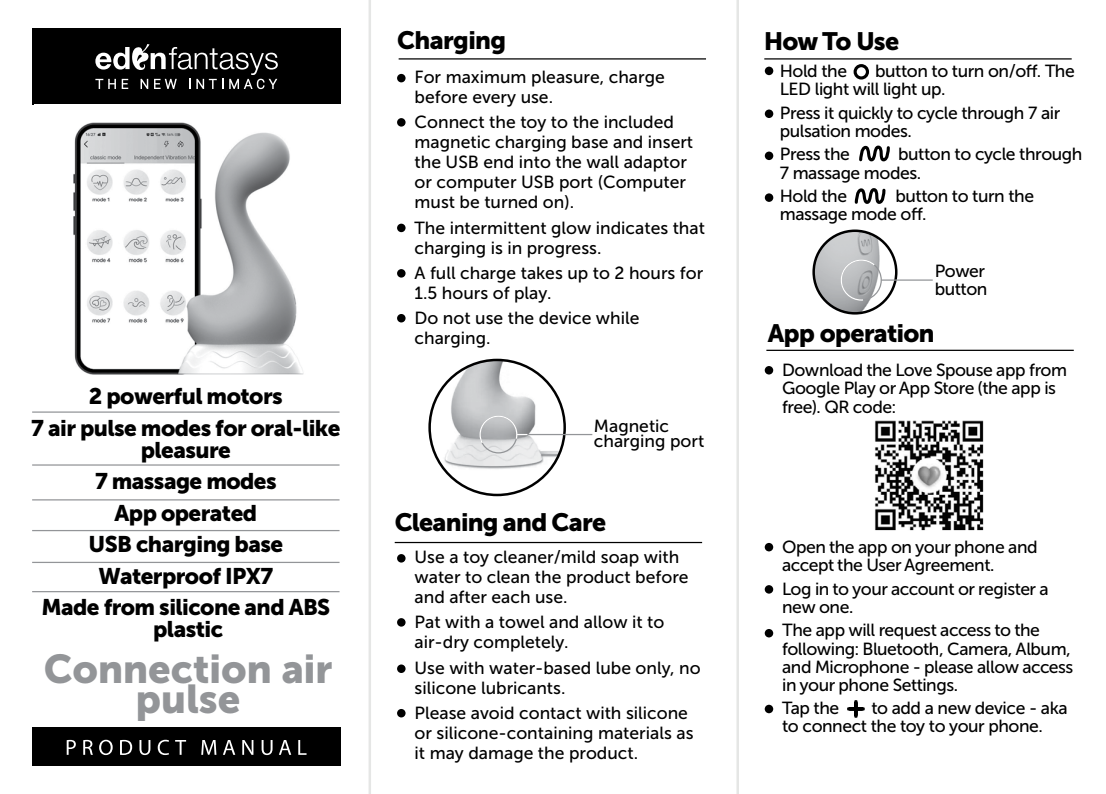
<style>
.page{position:relative;width:1106px;height:794px;background:#fff}
.page>*{position:absolute;margin:0;border:0;box-sizing:border-box;transform-origin:0 0}
.t1{font:40px/30px "Museo Sans Cyrl 900";color:#939598;text-align:center}
.t2{font:25px "Museo Sans 900";letter-spacing:-.03em;color:#000}
.t3{font:25px "Museo Sans Cyrl 900";letter-spacing:-.025em;color:#000}
.t4{font:22.5px/31.2px "Museo Sans 900";letter-spacing:-.025em;color:#000;text-align:center}
.t5{font:17.5px/20px "Museo Sans 500";color:#000}
.t6{font:17.5px/18.2px "Museo Sans Cyrl 500";letter-spacing:-.025em;color:#000}
.t7{font:17.5px/18.2px "Museo Sans 500";letter-spacing:-.025em;color:#000}
</style>
<div class="page">
<div style="left:32px;top:726px;width:309px;height:39px;background:#000"></div>
<div style="left:32px;top:28px;width:309px;height:77px;background:#000"></div>
<svg style="left:95px;top:44px;width:183px;height:45px"></svg>
<img style="left:35px;top:104px;width:306px;height:271px">
<svg style="left:67px;top:739px;width:239px;height:16px"></svg>
<hr style="left:32px;top:464px;width:307px;height:1px;background:#939598">
<hr style="left:32px;top:499px;width:307px;height:1px;background:#939598">
<hr style="left:32px;top:530px;width:307px;height:1px;background:#939598">
<hr style="left:32px;top:562px;width:307px;height:1px;background:#939598">
<hr style="left:32px;top:591px;width:307px;height:1px;background:#939598">
<hr style="left:32px;top:411px;width:307px;height:2px;background:#939598">
<hr style="left:398px;top:58px;width:308px;height:2px;background:#000">
<div style="left:397px;top:118px;width:8px;height:9px;background:#000;border-radius:50%"></div>
<div style="left:397px;top:224px;width:8px;height:8px;background:#000;border-radius:50%"></div>
<div style="left:397px;top:269px;width:8px;height:9px;background:#000;border-radius:50%"></div>
<div style="left:397px;top:314px;width:8px;height:8px;background:#000;border-radius:50%"></div>
<div style="left:397px;top:74px;width:8px;height:8px;background:#000;border-radius:50%"></div>
<img style="left:429px;top:360px;width:135px;height:135px;border-radius:67px">
<hr style="left:517px;top:434px;width:75px;height:1px;background:#939598">
<hr style="left:368px;top:0;width:3px;height:794px;background:#e5e6e5">
<hr style="left:736px;top:0;width:3px;height:794px;background:#e5e6e5">
<hr style="left:395px;top:542px;width:307px;height:1px;background:#000">
<div style="left:397px;top:618px;width:8px;height:8px;background:#000;border-radius:50%"></div>
<div style="left:397px;top:664px;width:8px;height:9px;background:#000;border-radius:50%"></div>
<div style="left:397px;top:709px;width:8px;height:8px;background:#000;border-radius:50%"></div>
<div style="left:397px;top:554px;width:8px;height:8px;background:#000;border-radius:50%"></div>
<div style="left:479px;top:415px;width:38px;height:38px;border:1px solid #939598;border-radius:50%"></div>
<svg style="left:479px;top:415px;width:48px;height:29px"></svg>
<hr style="left:764px;top:58px;width:307px;height:2px;background:#000">
<div style="left:764px;top:67px;width:9px;height:8px;background:#000;border-radius:50%"></div>
<svg style="left:764px;top:109px;width:9px;height:9px"></svg>
<div style="left:764px;top:152px;width:9px;height:8px;background:#000;border-radius:50%"></div>
<svg style="left:764px;top:193px;width:9px;height:9px"></svg>
<img style="left:813px;top:231px;width:83px;height:82px;border-radius:41px">
<div style="left:812px;top:229px;width:85px;height:85px;border:2px solid #000;border-radius:50%"></div>
<hr style="left:881px;top:279px;width:51px;height:2px;background:#939598">
<div style="left:840px;top:259px;width:41px;height:42px;border:1px solid #939598;border-radius:50%"></div>
<svg style="left:840px;top:259px;width:36px;height:42px;background:#b7b9bb"></svg>
<svg style="left:859px;top:145px;width:31px;height:17px"></svg>
<svg style="left:854px;top:188px;width:32px;height:16px"></svg>
<div style="left:853px;top:64px;width:16px;height:16px;border:3px solid #000;border-radius:50%"></div>
<div style="left:764px;top:366px;width:9px;height:8px;background:#000;border-radius:50%"></div>
<div style="left:764px;top:543px;width:9px;height:8px;background:#000;border-radius:50%"></div>
<div style="left:764px;top:585px;width:9px;height:8px;background:#000;border-radius:50%"></div>
<div style="left:764px;top:629px;width:9px;height:8px;background:#000;border-radius:50%"></div>
<svg style="left:764px;top:704px;width:9px;height:9px"></svg>
<hr style="left:766px;top:350px;width:307px;height:1px;background:#000">
<svg style="left:847px;top:700px;width:18px;height:18px"></svg>
<img style="left:875px;top:420px;width:109px;height:111px">
<p class="t4" style="left:31px;top:380px;width:310px">2 powerful motors<br>7 air pulse modes for oral-like</p>
<p class="t4" style="left:41px;top:434px;width:290px">pleasure<br>7 massage modes<br>App operated<br>USB charging base<br>Waterproof IPX7<br>Made from silicone and ABS</p>
<p class="t4" style="left:153px;top:614px;width:71px">plastic</p>
<h1 class="t1" style="left:44px;top:653px;width:290px">Connection air pulse</h1>
<h2 class="t2" style="left:397px;top:26px;width:111px">Charging</h2>
<p class="t5" style="left:414px;top:67px;width:252px">For maximum pleasure, charge before every use.</p>
<p class="t5" style="left:414px;top:112px;width:280px">Connect the toy to the included magnetic charging base and insert the USB end into the wall adaptor or computer USB port (Computer must be turned on).</p>
<p class="t5" style="left:414px;top:218px;width:292px">The intermittent glow indicates that charging is in progress.</p>
<p class="t5" style="left:414px;top:263px;width:290px">A full charge takes up to 2 hours for<br>1.5 hours of play.</p>
<p class="t5" style="left:414px;top:308px;width:226px">Do not use the device while charging.</p>
<p class="t5" style="left:594px;top:418px;width:112px;line-height:15px">Magnetic charging port</p>
<h2 class="t2" style="left:395px;top:508px;width:213px">Cleaning and Care</h2>
<p class="t5" style="left:414px;top:547px;width:275px">Use a toy cleaner/mild soap with water to clean the product before and after each use.</p>
<p class="t5" style="left:414px;top:612px;width:251px">Pat with a towel and allow it to air-dry completely.</p>
<p class="t5" style="left:414px;top:658px;width:287px">Use with water-based lube only, no silicone lubricants.</p>
<p class="t5" style="left:414px;top:703px;width:280px">Please avoid contact with silicone or silicone-containing materials as it may damage the product.</p>
<h2 class="t3" style="left:764px;top:27px;width:136px">How To Use</h2>
<p class="t5" style="left:779px;top:61px;width:69px">Hold the</p>
<p class="t7" style="left:779px;top:62px;width:296px;text-indent:95px">button to turn on/off. The<br>LED light will light up.</p>
<p class="t7" style="left:779px;top:104px;width:282px">Press it quickly to cycle through 7 air pulsation modes.</p>
<p class="t7" style="left:779px;top:145px;width:72px">Press the</p>
<p class="t7" style="left:779px;top:145px;width:304px;text-indent:118px">button to cycle through<br>7 massage modes.</p>
<p class="t5" style="left:779px;top:186px;width:69px">Hold the</p>
<p class="t7" style="left:779px;top:187px;width:256px;text-indent:116px">button to turn the massage mode off.</p>
<p class="t7" style="left:934px;top:263px;width:54px;line-height:17.5px">Power button</p>
<h2 class="t3" style="left:767px;top:319px;width:168px">App operation</h2>
<p class="t6" style="left:782px;top:361px;width:286px">Download the Love Spouse app from<br>Google Play or App Store (the app is free). QR code:</p>
<p class="t6" style="left:782px;top:538px;width:257px">Open the app on your phone and accept the User Agreement.</p>
<p class="t6" style="left:782px;top:580px;width:268px">Log in to your account or register a new one.</p>
<p class="t6" style="left:782px;top:621px;width:293px">The app will request access to the following: Bluetooth, Camera, Album, and Microphone - please allow access in your phone Settings.</p>
<p class="t5" style="left:782px;top:698px;width:59px">Tap the</p>
<p class="t7" style="left:782px;top:699px;width:287px;text-indent:89px">to add a new device - aka to connect the toy to your phone.</p>
</div>
